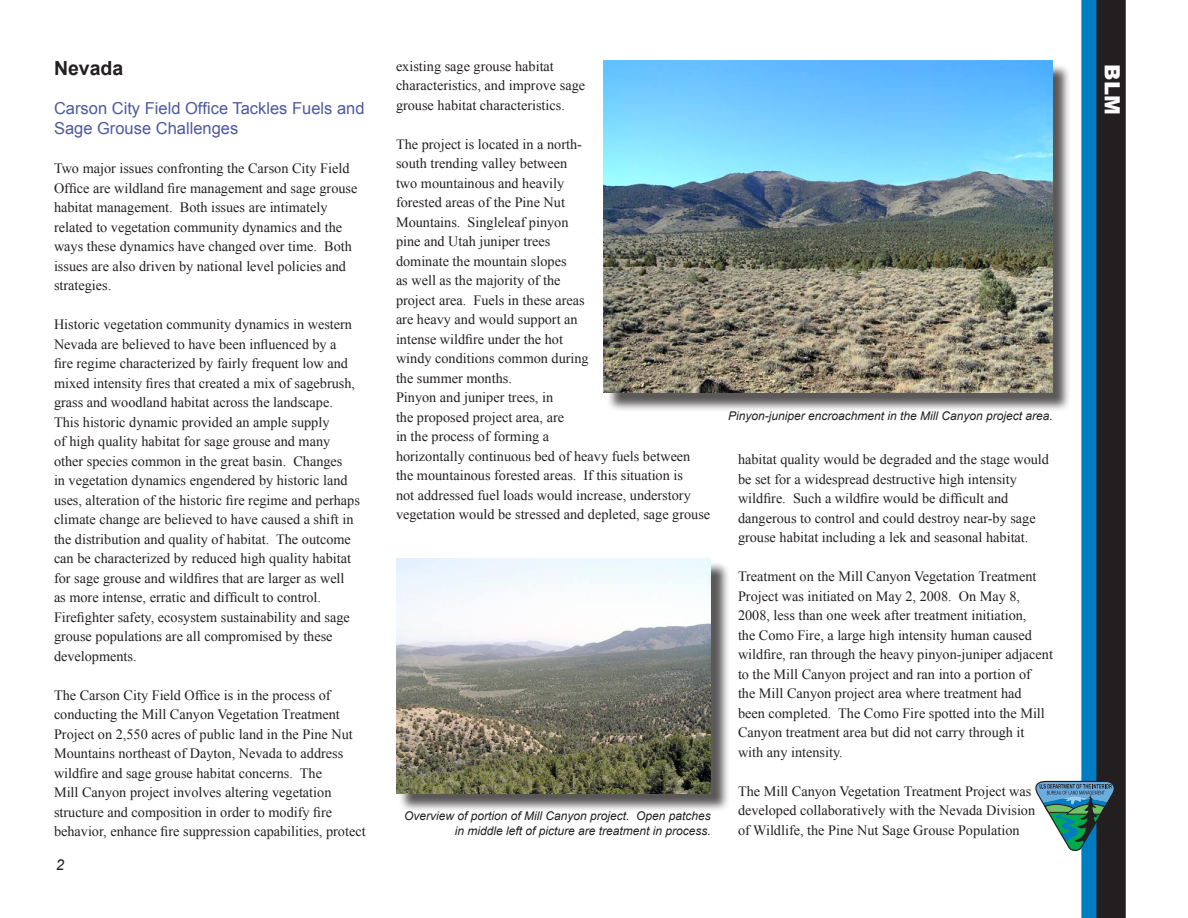
<style>
.page{position:relative;width:1188px;height:918px;background:#fff}
.page>*{position:absolute;margin:0;border:0;box-sizing:border-box;transform-origin:0 0}
.t1{font:900 21px "Arial";color:#fff}
.Subhead_1{font:700 19.5px "Arial";color:#231f20}
.Subhead_2{font:16.5px/19.8px "Arial";color:#4d5a9e}
.t2{font:italic 15px "Arial";color:#231f20}
.Body_text{font:14.25px/19.5px "Times New Roman";color:#231f20}
.t3{font:italic 12px/14.4px "Arial";color:#231f20;text-align:right}
</style>
<div class="page">
<div style="left:1096px;top:0;width:30px;height:918px;background:#231f20"></div>
<div style="left:1081px;top:0;width:15px;height:918px;background:#007cc2"></div>
<svg style="left:1035px;top:781px;width:79px;height:70px"></svg>
<div style="left:398px;top:561px;width:338px;height:257px;background:#231f20;opacity:.75"></div>
<img style="left:396px;top:559px;width:315px;height:235px">
<div style="left:606px;top:63px;width:472px;height:355px;background:#231f20;opacity:.75"></div>
<img style="left:604px;top:61px;width:449px;height:332px">
<p class="Subhead_1" style="left:54px;top:55px;width:71px">Nevada</p>
<p class="Subhead_2" style="left:54px;top:99px;width:312px">Carson City Field Office Tackles Fuels and<br>Sage Grouse Challenges</p>
<p class="Body_text" style="left:54px;top:158px;width:305px">Two major issues confronting the Carson City Field Office are wildland fire management and sage grouse habitat management. Both issues are intimately related to vegetation community dynamics and the ways these dynamics have changed over time. Both issues are also driven by national level policies and strategies.</p>
<p class="Body_text" style="left:54px;top:314px;width:307px">Historic vegetation community dynamics in western Nevada are believed to have been influenced by a<br>fire regime characterized by fairly frequent low and mixed intensity fires that created a mix of sagebrush, grass and woodland habitat across the landscape.<br>This historic dynamic provided an ample supply<br>of high quality habitat for sage grouse and many other species common in the great basin. Changes<br>in vegetation dynamics engendered by historic land uses, alteration of the historic fire regime and perhaps climate change are believed to have caused a shift in the distribution and quality of habitat. The outcome can be characterized by reduced high quality habitat for sage grouse and wildfires that are larger as well as more intense, erratic and difficult to control.<br>Firefighter safety, ecosystem sustainability and sage grouse populations are all compromised by these developments.</p>
<p class="Body_text" style="left:54px;top:685px;width:313px">The Carson City Field Office is in the process of conducting the Mill Canyon Vegetation Treatment Project on 2,550 acres of public land in the Pine Nut Mountains northeast of Dayton, Nevada to address wildfire and sage grouse habitat concerns. The<br>Mill Canyon project involves altering vegetation structure and composition in order to modify fire behavior, enhance fire suppression capabilities, protect</p>
<p class="t2" style="left:56px;top:855px;width:10px">2</p>
<p class="Body_text" style="left:396px;top:56px;width:191px">existing sage grouse habitat characteristics, and improve sage grouse habitat characteristics.</p>
<p class="Body_text" style="left:396px;top:134px;width:194px">The project is located in a north&shy;south trending valley between two mountainous and heavily forested areas of the Pine Nut<br>Mountains. Singleleaf pinyon pine and Utah juniper trees dominate the mountain slopes<br>as well as the majority of the project area. Fuels in these areas are heavy and would support an intense wildfire under the hot windy conditions common during the summer months.</p>
<p class="Body_text" style="left:396px;top:387px;width:316px">Pinyon and juniper trees, in<br>the proposed project area, are<br>in the process of forming a<br>horizontally continuous bed of heavy fuels between the mountainous forested areas. If this situation is<br>not addressed fuel loads would increase, understory vegetation would be stressed and depleted, sage grouse</p>
<p class="t3" style="left:404px;top:809px;width:308px">Overview of portion of Mill Canyon project. Open patches in middle left of picture are treatment in process.</p>
<p class="t3" style="left:728px;top:409px;width:326px">Pinyon-juniper encroachment in the Mill Canyon project area.</p>
<p class="Body_text" style="left:738px;top:450px;width:313px">habitat quality would be degraded and the stage would be set for a widespread destructive high intensity wildfire. Such a wildfire would be difficult and dangerous to control and could destroy near-by sage grouse habitat including a lek and seasonal habitat.</p>
<p class="Body_text" style="left:738px;top:567px;width:316px">Treatment on the Mill Canyon Vegetation Treatment Project was initiated on May 2, 2008. On May 8, 2008, less than one week after treatment initiation,<br>the Como Fire, a large high intensity human caused wildfire, ran through the heavy pinyon-juniper adjacent to the Mill Canyon project and ran into a portion of<br>the Mill Canyon project area where treatment had<br>been completed. The Como Fire spotted into the Mill Canyon treatment area but did not carry through it with any intensity.</p>
<p class="Body_text" style="left:738px;top:781px;width:299px">The Mill Canyon Vegetation Treatment Project was developed collaboratively with the Nevada Division of Wildlife, the Pine Nut Sage Grouse Population</p>
<h1 class="t1" style="left:1127px;top:64px;width:52px;rotate:90deg">BLM</h1>
</div>
